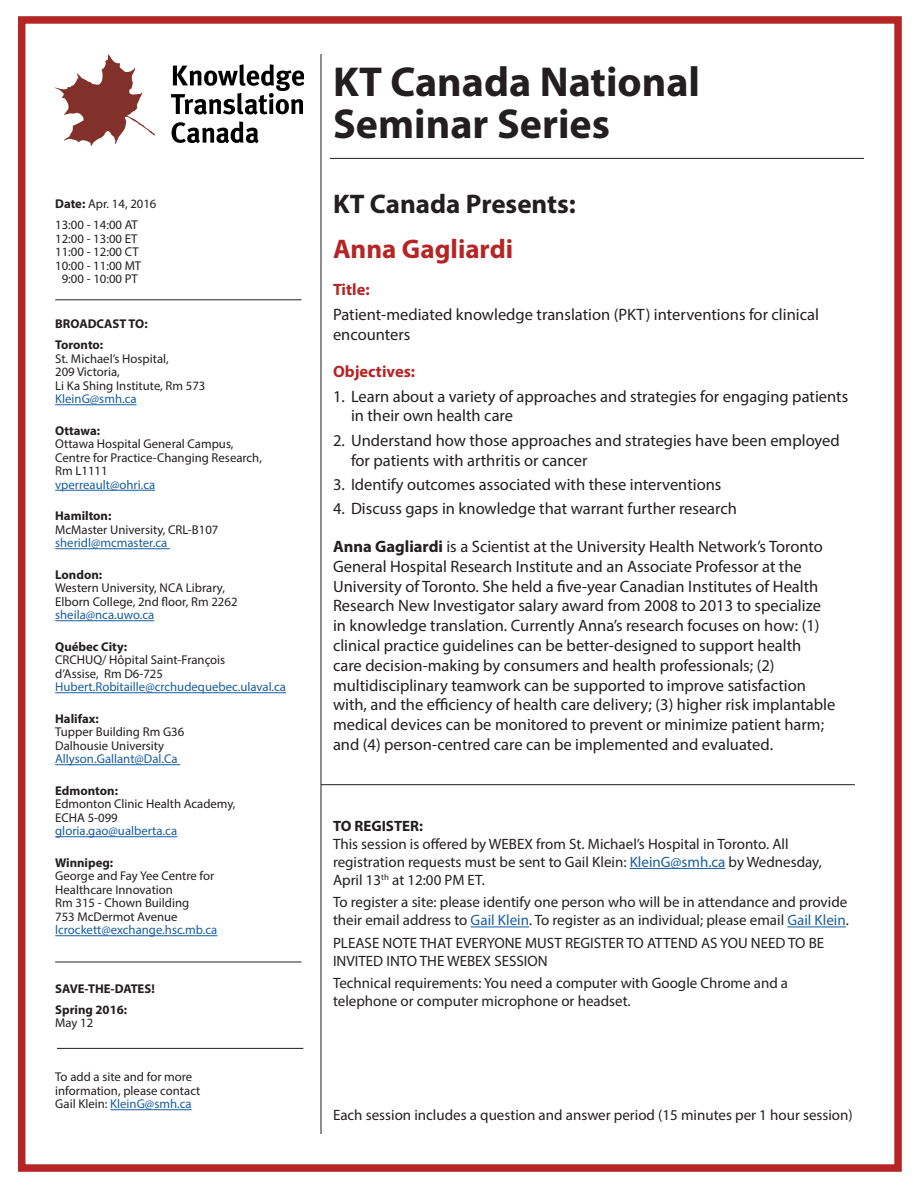
<style>
.page{position:relative;width:918px;height:1188px;background:#fff}
.page>*{position:absolute;margin:0;border:0;box-sizing:border-box;transform-origin:0 0}
.t1{font:700 42px/42px "Myriad Pro";color:#231f20}
.t2{font:700 27px "Myriad Pro";color:#231f20}
.t3{font:700 27px "Myriad Pro";color:#b62525}
.t4{font:16.5px/19.8px "Myriad Pro";color:#231f20}
.t5{font:700 16.5px "Myriad Pro";color:#b62525}
.t6{font:15px/18px "Myriad Pro";color:#231f20}
.t7{font:700 15px "Myriad Pro";color:#231f20}
.t8{font:12.75px/13.5px "Myriad Pro";color:#231f20}
.t9{font:12.75px "Myriad Pro";color:#175d9e}
.t10{font:700 12.75px "Myriad Pro";color:#231f20}
.s1{font-weight:700}
.s2{color:#175d9e}
</style>
<div class="page">
<hr style="left:630px;top:868px;width:95px;height:1px;background:#175d9e">
<hr style="left:471px;top:927px;width:58px;height:1px;background:#175d9e">
<hr style="left:787px;top:927px;width:59px;height:1px;background:#175d9e">
<hr style="left:55px;top:404px;width:82px;height:1px;background:#175d9e">
<hr style="left:55px;top:490px;width:100px;height:1px;background:#175d9e">
<hr style="left:55px;top:548px;width:115px;height:1px;background:#175d9e">
<hr style="left:55px;top:620px;width:99px;height:1px;background:#175d9e">
<hr style="left:55px;top:692px;width:231px;height:1px;background:#175d9e">
<hr style="left:55px;top:764px;width:125px;height:1px;background:#175d9e">
<hr style="left:55px;top:836px;width:122px;height:1px;background:#175d9e">
<hr style="left:55px;top:935px;width:162px;height:1px;background:#175d9e">
<hr style="left:110px;top:1109px;width:82px;height:1px;background:#175d9e">
<hr style="left:321px;top:784px;width:534px;height:1px;background:#231f20">
<img style="left:56px;top:54px;width:248px;height:91px">
<hr style="left:321px;top:54px;width:1px;height:1080px;background:#231f20">
<hr style="left:330px;top:158px;width:534px;height:1px;background:#231f20">
<hr style="left:55px;top:962px;width:246px;height:1px;background:#231f20">
<hr style="left:55px;top:300px;width:246px;height:1px;background:#231f20">
<hr style="left:57px;top:1048px;width:246px;height:1px;background:#231f20">
<div style="left:18px;top:16px;width:884px;height:1156px;border:8px solid #b62525"></div>
<p class="t8" style="left:55px;top:197px;width:103px"><span class="s1">Date:</span> Apr. 14, 2016</p>
<p class="t8" style="left:55px;top:218px;width:84px">13:00 - 14:00 AT</p>
<p class="t8" style="left:55px;top:232px;width:84px">12:00 - 13:00 ET</p>
<p class="t8" style="left:55px;top:245px;width:85px">11:00 - 12:00 CT</p>
<p class="t8" style="left:55px;top:259px;width:88px">10:00 - 11:00 MT</p>
<p class="t8" style="left:62px;top:272px;width:78px">9:00 - 10:00 PT</p>
<p class="t10" style="left:55px;top:316px;width:94px">BROADCAST TO:</p>
<p class="t10" style="left:55px;top:337px;width:50px">Toronto:</p>
<p class="t8" style="left:55px;top:352px;width:115px">St. Michael’s Hospital,<br>209 Victoria,</p>
<p class="t8" style="left:55px;top:379px;width:152px">Li Ka Shing Institute, Rm 573</p>
<p class="t9" style="left:55px;top:391px;width:83px">KleinG@smh.ca</p>
<p class="t10" style="left:55px;top:422px;width:46px">Ottawa:</p>
<p class="t8" style="left:55px;top:437px;width:180px">Ottawa Hospital General Campus,</p>
<p class="t8" style="left:55px;top:451px;width:208px">Centre for Practice-Changing Research,<br>Rm L1111</p>
<p class="t9" style="left:55px;top:477px;width:101px">vperreault@ohri.ca</p>
<p class="t10" style="left:55px;top:508px;width:58px">Hamilton:</p>
<p class="t8" style="left:55px;top:523px;width:165px">McMaster University, CRL-B107</p>
<p class="t9" style="left:55px;top:535px;width:114px">sheridl@mcmaster.ca</p>
<p class="t10" style="left:55px;top:566px;width:48px">London:</p>
<p class="t8" style="left:55px;top:581px;width:171px">Western University, NCA Library,</p>
<p class="t8" style="left:55px;top:595px;width:184px">Elborn College, 2nd floor, Rm 2262</p>
<p class="t9" style="left:55px;top:607px;width:101px">sheila@nca.uwo.ca</p>
<p class="t10" style="left:55px;top:638px;width:73px">Québec City:</p>
<p class="t8" style="left:55px;top:653px;width:172px">CRCHUQ/ Hôpital Saint-François</p>
<p class="t8" style="left:55px;top:667px;width:109px">d’Assise, Rm D6-725</p>
<p class="t9" style="left:55px;top:679px;width:232px">Hubert.Robitaille@crchudequebec.ulaval.ca</p>
<p class="t10" style="left:55px;top:710px;width:45px">Halifax:</p>
<p class="t8" style="left:55px;top:725px;width:131px">Tupper Building Rm G36</p>
<p class="t8" style="left:55px;top:739px;width:111px">Dalhousie University</p>
<p class="t9" style="left:55px;top:751px;width:124px">Allyson.Gallant@Dal.Ca</p>
<p class="t10" style="left:55px;top:782px;width:64px">Edmonton:</p>
<p class="t8" style="left:55px;top:797px;width:182px">Edmonton Clinic Health Academy,<br>ECHA 5-099</p>
<p class="t9" style="left:55px;top:823px;width:123px">gloria.gao@ualberta.ca</p>
<p class="t10" style="left:55px;top:854px;width:60px">Winnipeg:</p>
<p class="t8" style="left:55px;top:869px;width:161px">George and Fay Yee Centre for<br>Healthcare Innovation</p>
<p class="t8" style="left:55px;top:896px;width:136px">Rm 315 - Chown Building</p>
<p class="t8" style="left:55px;top:910px;width:124px">753 McDermot Avenue</p>
<p class="t9" style="left:55px;top:922px;width:164px">lcrockett@exchange.hsc.mb.ca</p>
<p class="t10" style="left:55px;top:980px;width:101px">SAVE-THE-DATES!</p>
<p class="t10" style="left:55px;top:1001px;width:73px">Spring 2016:</p>
<p class="t8" style="left:55px;top:1016px;width:40px">May 12</p>
<p class="t8" style="left:55px;top:1070px;width:139px">To add a site and for more</p>
<p class="t8" style="left:55px;top:1084px;width:147px">information, please contact<br>Gail Klein: <span class="s2">KleinG@smh.ca</span></p>
<p class="t1" style="left:333px;top:59px;width:369px">KT Canada National<br>Seminar Series</p>
<p class="t2" style="left:333px;top:186px;width:244px">KT Canada Presents:</p>
<p class="t3" style="left:333px;top:231px;width:182px">Anna Gagliardi</p>
<p class="t5" style="left:333px;top:279px;width:38px">Title:</p>
<p class="t4" style="left:333px;top:304px;width:488px">Patient-mediated knowledge translation (PKT) interventions for clinical encounters</p>
<p class="t5" style="left:333px;top:361px;width:84px">Objectives:</p>
<p class="t4" style="left:351px;top:386px;width:499px;text-indent:-18px">1. Learn about a variety of approaches and strategies for engaging patients in their own health care</p>
<p class="t4" style="left:351px;top:430px;width:490px;text-indent:-18px">2. Understand how those approaches and strategies have been employed for patients with arthritis or cancer</p>
<p class="t4" style="left:333px;top:474px;width:390px">3. Identify outcomes associated with these interventions</p>
<p class="t4" style="left:333px;top:498px;width:406px">4. Discuss gaps in knowledge that warrant further research</p>
<p class="t4" style="left:333px;top:536px;width:504px"><span class="s1">Anna Gagliardi</span> is a Scientist at the University Health Network’s Toronto General Hospital Research Institute and an Associate Professor at the University of Toronto. She held a five-year Canadian Institutes of Health Research New Investigator salary award from 2008 to 2013 to specialize in knowledge translation. Currently Anna’s research focuses on how: (1) clinical practice guidelines can be better-designed to support health<br>care decision-making by consumers and health professionals; (2) multidisciplinary teamwork can be supported to improve satisfaction with, and the efficiency of health care delivery; (3) higher risk implantable medical devices can be monitored to prevent or minimize patient harm; and (4) person-centred care can be implemented and evaluated.</p>
<p class="t7" style="left:333px;top:816px;width:92px">TO REGISTER:</p>
<p class="t6" style="left:333px;top:835px;width:490px">This session is offered by WEBEX from St. Michael’s Hospital in Toronto. All registration requests must be sent to Gail Klein: <span class="s2">KleinG@smh.ca</span> by Wednesday,<br>April 13<sup>th</sup> at 12:00 PM ET.</p>
<p class="t6" style="left:333px;top:893px;width:517px">To register a site: please identify one person who will be in attendance and provide their email address to <span class="s2">Gail Klein</span>. To register as an individual; please email <span class="s2">Gail Klein</span>.</p>
<p class="t6" style="left:333px;top:934px;width:493px">PLEASE NOTE THAT EVERYONE MUST REGISTER TO ATTEND AS YOU NEED TO BE<br>INVITED INTO THE WEBEX SESSION</p>
<p class="t6" style="left:333px;top:974px;width:457px">Technical requirements: You need a computer with Google Chrome and a telephone or computer microphone or headset.</p>
<p class="t6" style="left:333px;top:1106px;width:521px">Each session includes a question and answer period (15 minutes per 1 hour session)</p>
</div>
